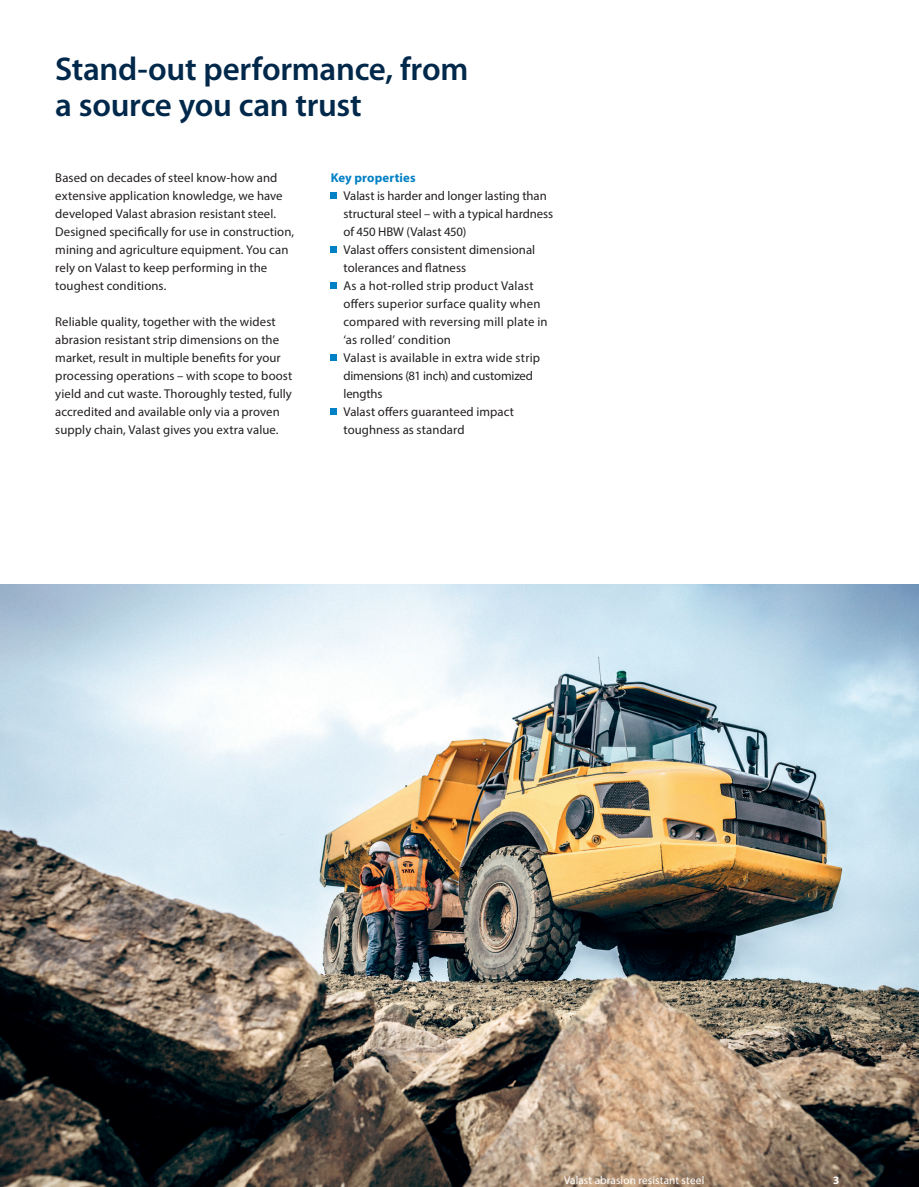
<style>
.page{position:relative;width:919px;height:1187px;background:#fff}
.page>*{position:absolute;margin:0;border:0;box-sizing:border-box;transform-origin:0 0}
.H2_22_24{font:600 33px/36px "Myriad Pro";letter-spacing:-.01em;color:#00284a}
.bullets{font:12.75px/18px "Myriad Pro";letter-spacing:.005em;color:#231f20}
.t1{font:700 12.75px "Myriad Pro";letter-spacing:.015em;color:#0080c5}
.t2{font:11.25px "Myriad Pro";letter-spacing:.01em;color:#fff}
.t3{font:700 11.25px "Myriad Pro";color:#fff}
</style>
<div class="page">
<img style="left:0;top:584px;width:918px;height:602px">
<div style="left:331px;top:192px;width:6px;height:7px;background:#0080c5"></div>
<div style="left:331px;top:246px;width:6px;height:7px;background:#0080c5"></div>
<div style="left:331px;top:282px;width:6px;height:7px;background:#0080c5"></div>
<div style="left:331px;top:354px;width:6px;height:7px;background:#0080c5"></div>
<div style="left:331px;top:408px;width:6px;height:7px;background:#0080c5"></div>
<p class="H2_22_24" style="left:55px;top:51px;width:414px">Stand-out performance, from a source you can trust</p>
<p class="bullets" style="left:55px;top:168px;width:240px">Based on decades of steel know-how and extensive application knowledge, we have developed Valast abrasion resistant steel.<br>Designed specifically for use in construction, mining and agriculture equipment. You can rely on Valast to keep performing in the toughest conditions.</p>
<p class="bullets" style="left:55px;top:312px;width:238px">Reliable quality, together with the widest abrasion resistant strip dimensions on the market, result in multiple benefits for your processing operations – with scope to boost yield and cut waste. Thoroughly tested, fully accredited and available only via a proven supply chain, Valast gives you extra value.</p>
<p class="t1" style="left:331px;top:169px;width:86px">Key properties</p>
<p class="bullets" style="left:343px;top:186px;width:211px">Valast is harder and longer lasting than structural steel – with a typical hardness of 450 HBW (Valast 450)</p>
<p class="bullets" style="left:343px;top:240px;width:193px">Valast offers consistent dimensional tolerances and flatness</p>
<p class="bullets" style="left:343px;top:276px;width:206px">As a hot-rolled strip product Valast offers superior surface quality when compared with reversing mill plate in ‘as rolled’ condition</p>
<p class="bullets" style="left:343px;top:348px;width:198px">Valast is available in extra wide strip dimensions (81 inch) and customized lengths</p>
<p class="bullets" style="left:343px;top:402px;width:172px">Valast offers guaranteed impact toughness as standard</p>
<p class="t2" style="left:564px;top:1173px;width:142px">Valast abrasion resistant steel</p>
<p class="t3" style="left:833px;top:1172px;width:8px">3</p>
</div>
